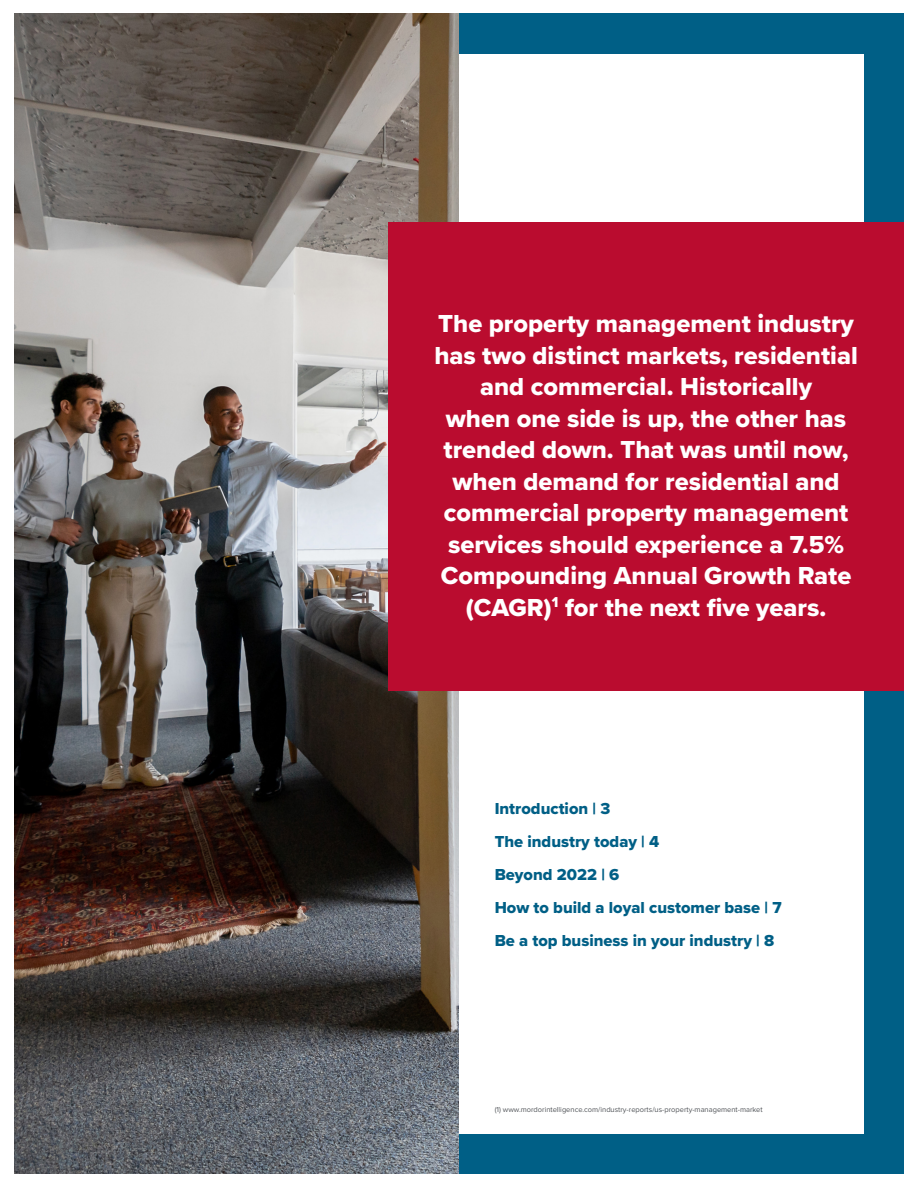
<style>
.page{position:relative;width:918px;height:1188px;background:#fff}
.page>*{position:absolute;margin:0;border:0;box-sizing:border-box;transform-origin:0 0}
.t1{font:25.5px/31.5px "Proxima Nova Extrabld";color:#fff;text-align:center}
.t2{font:16.5px "Proxima Nova Extrabld";color:#005f86}
.t3{font:7.5px "Proxima Nova";color:#53565a}
</style>
<div class="page">
<div style="left:14px;top:14px;width:890px;height:1160px;background:#005f86"></div>
<div style="left:54px;top:54px;width:810px;height:1080px;background:#fff"></div>
<img style="left:14px;top:14px;width:445px;height:1160px">
<div style="left:388px;top:222px;width:516px;height:469px;background:#ba0c2f"></div>
<p class="t1" style="left:434px;top:308px;width:425px">The property management industry has two distinct markets, residential and commercial. Historically<br>when one side is up, the other has trended down. That was until now, when demand for residential and commercial property management services should experience a 7.5% Compounding Annual Growth Rate (CAGR)<sup>1</sup> for the next five years.</p>
<p class="t2" style="left:495px;top:797px;width:117px">Introduction | 3</p>
<p class="t2" style="left:495px;top:830px;width:166px">The industry today | 4</p>
<p class="t2" style="left:495px;top:863px;width:126px">Beyond 2022 | 6</p>
<p class="t2" style="left:495px;top:896px;width:288px">How to build a loyal customer base | 7</p>
<p class="t2" style="left:495px;top:929px;width:281px">Be a top business in your industry | 8</p>
<p class="t3" style="left:495px;top:1104px;width:270px">(1) www.mordorintelligence.com/industry-reports/us-property-management-market</p>
</div>
